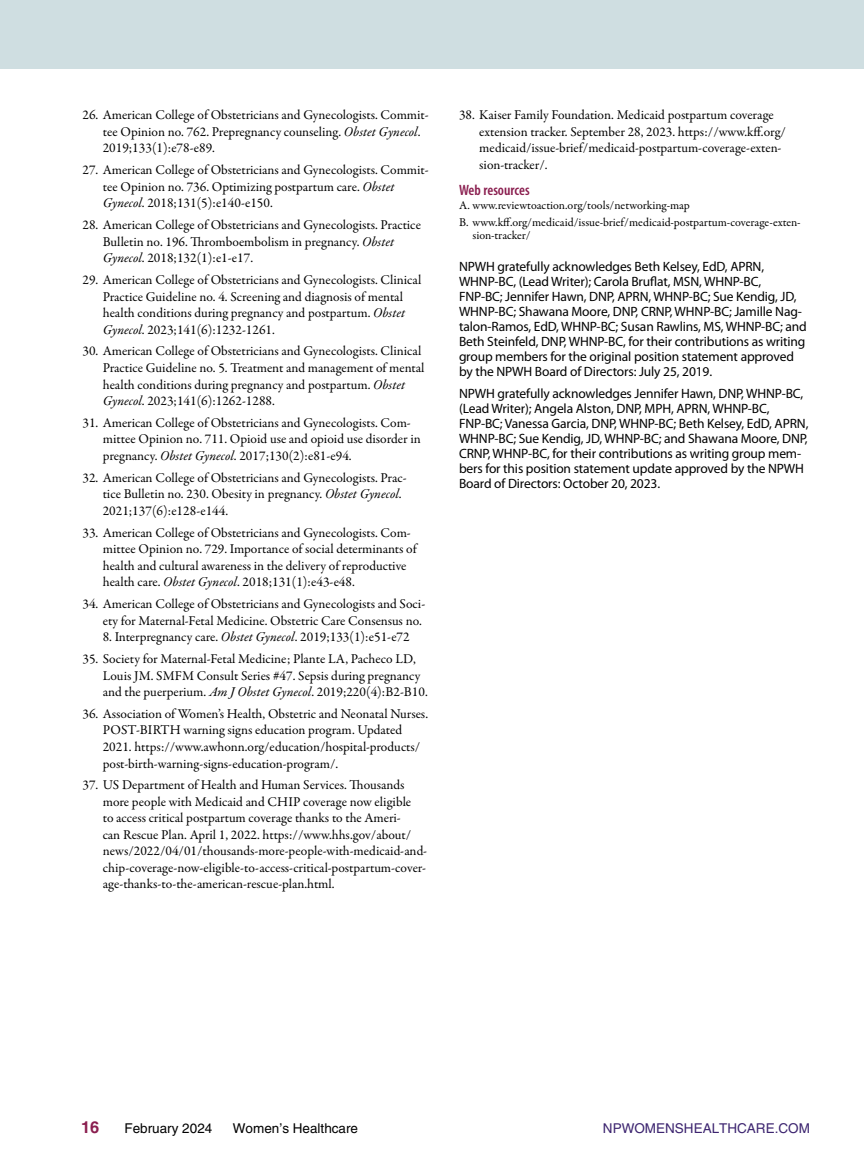
<style>
.page{position:relative;width:864px;height:1175px;background:#fff}
.page>*{position:absolute;margin:0;border:0;box-sizing:border-box;transform-origin:0 0}
.t1{font:700 16.5px "Helvetica LT Std";color:#8a1e4f}
.t2{font:600 condensed 15px "Myriad Pro";color:#8a1e4f}
.t3{font:13.5px/16.5px "Garamond Premr Pro";color:#000}
.t4{font:13.5px/15px "Myriad Pro";letter-spacing:-.01em;color:#000}
.t5{font:13.5px "Helvetica LT Std";color:#000}
.t6{font:13.5px "Helvetica LT Std";color:#3d2570}
.t7{font:13.5px "Helvetica LT Std";color:#3d2570}
.t8{font:12px/16.8px "Garamond Premr Pro";color:#000}
.s1{font-style:italic}
.s2{font-style:inherit}
</style>
<div class="page">
<div style="left:0;top:0;width:864px;height:69px;background:#cfdee1"></div>
<p class="t3" style="left:103px;top:107px;width:327px;text-indent:-20px">26. American College of Obstetricians and Gynecologists. Commit&shy;tee Opinion no. 762. Prepregnancy counseling. <span class="s1">Obstet Gynecol</span>.<br>2019;133(1):e78-e89.</p>
<p class="t3" style="left:103px;top:162px;width:327px;text-indent:-20px">27. American College of Obstetricians and Gynecologists. Commit&shy;tee Opinion no. 736. Optimizing postpartum care. <span class="s1">Obstet<br>Gynecol</span>. 2018;131(5):e140-e150.</p>
<p class="t3" style="left:103px;top:217px;width:320px;text-indent:-20px">28. American College of Obstetricians and Gynecologists. Practice<br>Bulletin no. 196. Thromboembolism in pregnancy. <span class="s1">Obstet<br>Gynecol</span>. 2018;132(1):e1-e17.</p>
<p class="t3" style="left:103px;top:272px;width:320px;text-indent:-20px">29. American College of Obstetricians and Gynecologists. Clinical Practice Guideline no. 4. Screening and diagnosis of mental health conditions during pregnancy and postpartum. <span class="s1">Obstet Gynecol</span>. 2023;141(6):1232-1261.</p>
<p class="t3" style="left:103px;top:343px;width:323px;text-indent:-20px">30. American College of Obstetricians and Gynecologists. Clinical Practice Guideline no. 5. Treatment and management of mental health conditions during pregnancy and postpartum. <span class="s1">Obstet Gynecol</span>. 2023;141(6):1262-1288.</p>
<p class="t3" style="left:103px;top:415px;width:319px;text-indent:-20px">31. American College of Obstetricians and Gynecologists. Com&shy;mittee Opinion no. 711. Opioid use and opioid use disorder in pregnancy. <span class="s1">Obstet Gynecol</span>. 2017;130(2):e81-e94.</p>
<p class="t3" style="left:103px;top:469px;width:305px;text-indent:-20px">32. American College of Obstetricians and Gynecologists. Prac&shy;tice Bulletin no. 230. Obesity in pregnancy. <span class="s1">Obstet Gynecol</span>.<br>2021;137(6):e128-e144.</p>
<p class="t3" style="left:103px;top:524px;width:315px;text-indent:-20px">33. American College of Obstetricians and Gynecologists. Com&shy;mittee Opinion no. 729. Importance of social determinants of health and cultural awareness in the delivery of reproductive health care. <span class="s1">Obstet Gynecol</span>. 2018;131(1):e43-e48.</p>
<p class="t3" style="left:82px;top:596px;width:344px;text-align:right">34. American College of Obstetricians and Gynecologists and Soci&shy;ety for Maternal-Fetal Medicine. Obstetric Care Consensus no.</p>
<p class="t3" style="left:103px;top:629px;width:308px">8. Interpregnancy care. <span class="s1">Obstet Gynecol</span>. 2019;133(1):e51-e72</p>
<p class="t3" style="left:103px;top:651px;width:327px;text-indent:-20px">35. Society for Maternal-Fetal Medicine; Plante LA, Pacheco LD,<br>Louis JM. SMFM Consult Series #47. Sepsis during pregnancy and the puerperium. <span class="s1">Am J Obstet Gynecol</span>. 2019;220(4):B2-B10.</p>
<p class="t3" style="left:103px;top:706px;width:327px;text-indent:-20px">36. Association of Women’s Health, Obstetric and Neonatal Nurses.<br>POST-BIRTH warning signs education program. Updated 2021. https://www.awhonn.org/education/hospital-products/ post-birth-warning-signs-education-program/.</p>
<p class="t3" style="left:103px;top:777px;width:326px;text-indent:-20px">37. US Department of Health and Human Services. Thousands more people with Medicaid and CHIP coverage now eligible<br>to access critical postpartum coverage thanks to the Ameri-<br>can Rescue Plan. April 1, 2022. https://www.hhs.gov/about/ news/2022/04/01/thousands-more-people-with-medicaid-and&shy;chip-coverage-now-eligible-to-access-critical-postpartum-cover&shy;age-thanks-to-the-american-rescue-plan.html.</p>
<p class="t3" style="left:479px;top:107px;width:308px;text-indent:-20px">38. Kaiser Family Foundation. Medicaid postpartum coverage extension tracker. September 28, 2023. https://www.kff.org/ medicaid/issue-brief/medicaid-postpartum-coverage-exten&shy;sion-tracker/.</p>
<p class="t2" style="left:459px;top:182px;width:72px">Web resources</p>
<p class="t8" style="left:459px;top:197px;width:343px">A. www.reviewtoaction.org/tools/networking-map<br>B. www.kff.org/medicaid/issue-brief/medicaid-postpartum-coverage-exten-</p>
<p class="t8" style="left:472px;top:227px;width:60px">sion-tracker/</p>
<p class="t4" style="left:459px;top:259px;width:349px">NPWH gratefully acknowledges Beth Kelsey, EdD, APRN, WHNP-BC, (Lead Writer); Carola Bruflat, MSN, WHNP-BC, FNP-BC; Jennifer Hawn, DNP, APRN, WHNP-BC; Sue Kendig, JD, WHNP-BC; Shawana Moore, DNP, CRNP, WHNP-BC; Jamille Nag&shy;talon-Ramos, EdD, WHNP-BC; Susan Rawlins, MS, WHNP-BC; and Beth Steinfeld, DNP, WHNP-BC, for their contributions as writing group members for the original position statement approved by the NPWH Board of Directors: July 25, 2019.</p>
<p class="t4" style="left:459px;top:386px;width:351px">NPWH gratefully acknowledges Jennifer Hawn, DNP, WHNP-BC, (Lead Writer); Angela Alston, DNP, MPH, APRN, WHNP-BC, FNP-BC; Vanessa Garcia, DNP, WHNP-BC; Beth Kelsey, EdD, APRN, WHNP-BC; Sue Kendig, JD, WHNP-BC; and Shawana Moore, DNP, CRNP, WHNP-BC, for their contributions as writing group mem&shy;bers for this position statement update approved by the NPWH Board of Directors: October 20, 2023.</p>
<p class="t1" style="left:81px;top:1116px;width:20px">16</p>
<p class="t5" style="left:125px;top:1120px;width:89px">February 2024</p>
<p class="t5" style="left:233px;top:1120px;width:127px">Women’s Healthcare</p>
<p class="t6" style="left:603px;top:1120px;width:42px"><span class="s2">NP</span>WOMENSHEALTHCARE</p>
<p class="t7" style="left:775px;top:1120px;width:37px">.COM</p>
</div>
